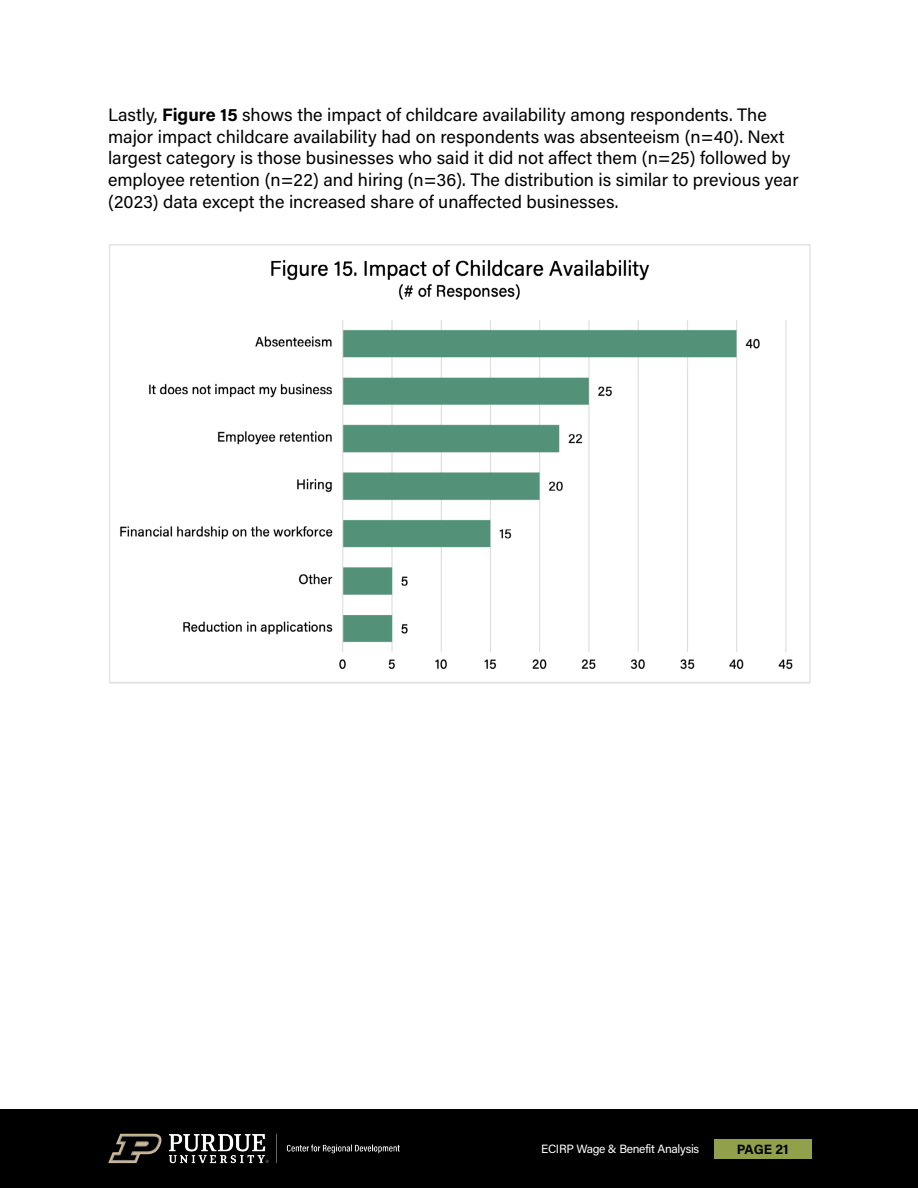
<style>
.page{position:relative;width:918px;height:1188px;background:#fff}
.page>*{position:absolute;margin:0;border:0;box-sizing:border-box;transform-origin:0 0}
.t1{font:18px/21.6px "Acumin Pro";color:#000}
.t2{font:700 13.5px "Acumin Pro";letter-spacing:-.01em;color:#000}
.t3{font:12px "Acumin Pro";letter-spacing:-.025em;color:#fff}
.s1{font-weight:700}
</style>
<div class="page">
<div style="left:0;top:1109px;width:918px;height:79px;background:#000"></div>
<div style="left:714px;top:1139px;width:97px;height:20px;background:#91a14b"></div>
<img style="left:108px;top:1133px;width:292px;height:31px">
<img style="left:109px;top:244px;width:702px;height:440px">
<p class="t1" style="left:108px;top:103px;width:692px">Lastly, <span class="s1">Figure 15</span> shows the impact of childcare availability among respondents. The major impact childcare availability had on respondents was absenteeism (n=40). Next largest category is those businesses who said it did not affect them (n=25) followed by employee retention (n=22) and hiring (n=36). The distribution is similar to previous year (2023) data except the increased share of unaffected businesses.</p>
<p class="t3" style="left:541px;top:1140px;width:160px">ECIRP Wage &amp; Benefit Analysis</p>
<p class="t2" style="left:737px;top:1139px;width:54px">PAGE 21</p>
</div>
